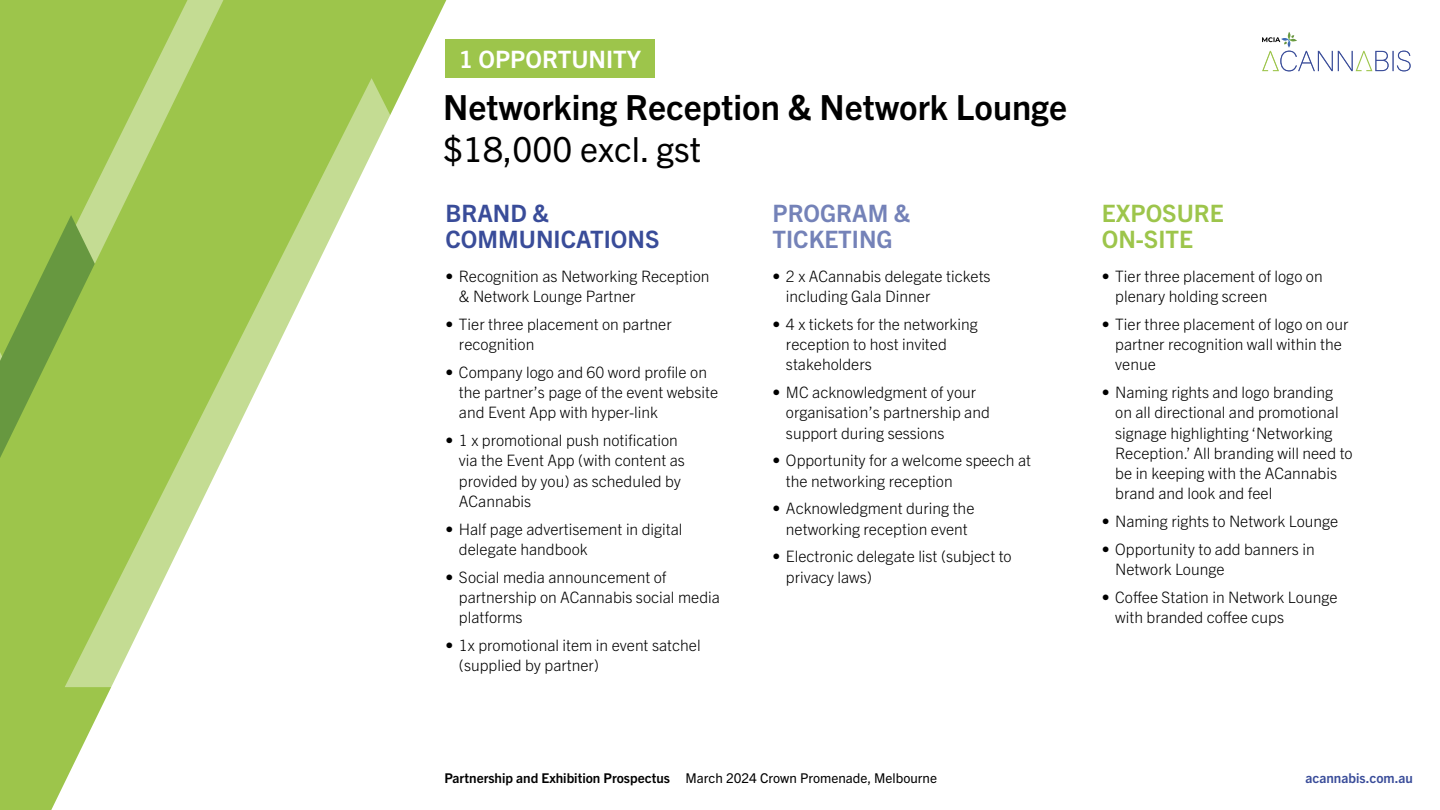
<style>
.page{position:relative;width:1440px;height:810px;background:#fff}
.page>*{position:absolute;margin:0;border:0;box-sizing:border-box;transform-origin:0 0}
.t1{font:700 34.65px "Trade Gothic Next LT Pro";color:#000}
.t2{font:34.65px "Trade Gothic Next LT Pro";color:#000}
.t3{font:700 24px/25.5px "Trade Gothic Next LT Pro";color:#394c99}
.t4{font:700 24px/25.5px "Trade Gothic Next LT Pro";color:#7482b8}
.t5{font:700 24px/25.5px "Trade Gothic Next LT Pro";color:#9dc54b}
.t6{font:700 24px "Trade Gothic Next LT Pro";color:#fff}
.t7{font:300 15.75px/20.2px "Trade Gothic Next LT Pro";color:#000}
.t8{font:700 13.5px "Trade Gothic Next LT Pro";color:#000}
.t9{font:700 13.5px "Trade Gothic Next LT Pro";color:#394c99}
.s1{font-weight:400}
</style>
<div class="page">
<svg style="left:0;top:0;width:51px;height:810px;background:#96bf49"></svg>
<svg style="left:51px;top:0;width:604px;height:810px"></svg>
<div style="left:446px;top:40px;width:209px;height:38px;background:#9dc54b"></div>
<svg style="left:1262px;top:32px;width:149px;height:39px"></svg>
<h2 class="t6" style="left:459px;top:43px;width:184px">1 OPPORTUNITY</h2>
<h1 class="t1" style="left:443px;top:83px;width:625px">Networking Reception &amp; Network Lounge</h1>
<h1 class="t2" style="left:443px;top:125px;width:259px">$18,000 excl. gst</h1>
<h2 class="t4" style="left:772px;top:199px;width:139px">PROGRAM &amp;<br>TICKETING</h2>
<h2 class="t5" style="left:1102px;top:199px;width:123px">EXPOSURE<br>ON-SITE</h2>
<h2 class="t3" style="left:445px;top:199px;width:216px">BRAND &amp;<br>COMMUNICATIONS</h2>
<p class="t7" style="left:459px;top:265px;width:252px;text-indent:-13px">• Recognition as Networking Reception &amp; Network Lounge Partner</p>
<p class="t7" style="left:459px;top:313px;width:214px;text-indent:-13px">• Tier three placement on partner recognition</p>
<p class="t7" style="left:459px;top:361px;width:261px;text-indent:-13px">• Company logo and 60 word profile on the partner’s page of the event website and Event App with hyper-link</p>
<p class="t7" style="left:459px;top:429px;width:227px;text-indent:-13px">• 1 x promotional push notification via the Event App (with content as provided by you) as scheduled by<br>ACannabis</p>
<p class="t7" style="left:459px;top:518px;width:225px;text-indent:-13px">• Half page advertisement in digital delegate handbook</p>
<p class="t7" style="left:459px;top:566px;width:262px;text-indent:-13px">• Social media announcement of partnership on ACannabis social media platforms</p>
<p class="t7" style="left:459px;top:634px;width:243px;text-indent:-13px">• 1x promotional item in event satchel (supplied by partner)</p>
<p class="t7" style="left:786px;top:265px;width:206px;text-indent:-13px">• 2 x ACannabis delegate tickets including Gala Dinner</p>
<p class="t7" style="left:786px;top:313px;width:193px;text-indent:-13px">• 4 x tickets for the networking reception to host invited stakeholders</p>
<p class="t7" style="left:786px;top:381px;width:205px;text-indent:-13px">• MC acknowledgment of your organisation’s partnership and support during sessions</p>
<p class="t7" style="left:786px;top:449px;width:247px;text-indent:-13px">• Opportunity for a welcome speech at the networking reception</p>
<p class="t7" style="left:773px;top:497px;width:203px;text-align:center">• Acknowledgment during the networking reception event</p>
<p class="t7" style="left:786px;top:545px;width:227px;text-indent:-13px">• Electronic delegate list (subject to privacy laws)</p>
<p class="t7" style="left:1115px;top:265px;width:209px;text-indent:-13px">• Tier three placement of logo on plenary holding screen</p>
<p class="t7" style="left:1115px;top:313px;width:235px;text-indent:-13px">• Tier three placement of logo on our partner recognition wall within the venue</p>
<p class="t7" style="left:1115px;top:381px;width:239px;text-indent:-13px">• Naming rights and logo branding on all directional and promotional signage highlighting ‘Networking<br>Reception.’ All branding will need to be in keeping with the ACannabis brand and look and feel</p>
<p class="t7" style="left:1102px;top:510px;width:238px">• Naming rights to Network Lounge</p>
<p class="t7" style="left:1115px;top:538px;width:201px;text-indent:-13px">• Opportunity to add banners in<br>Network Lounge</p>
<p class="t7" style="left:1115px;top:586px;width:224px;text-indent:-13px">• Coffee Station in Network Lounge with branded coffee cups</p>
<p class="t8" style="left:444px;top:769px;width:494px">Partnership and Exhibition Prospectus <span class="s1">March 2024 Crown Promenade, Melbourne</span></p>
<p class="t9" style="left:1306px;top:769px;width:109px">acannabis.com.au</p>
</div>
